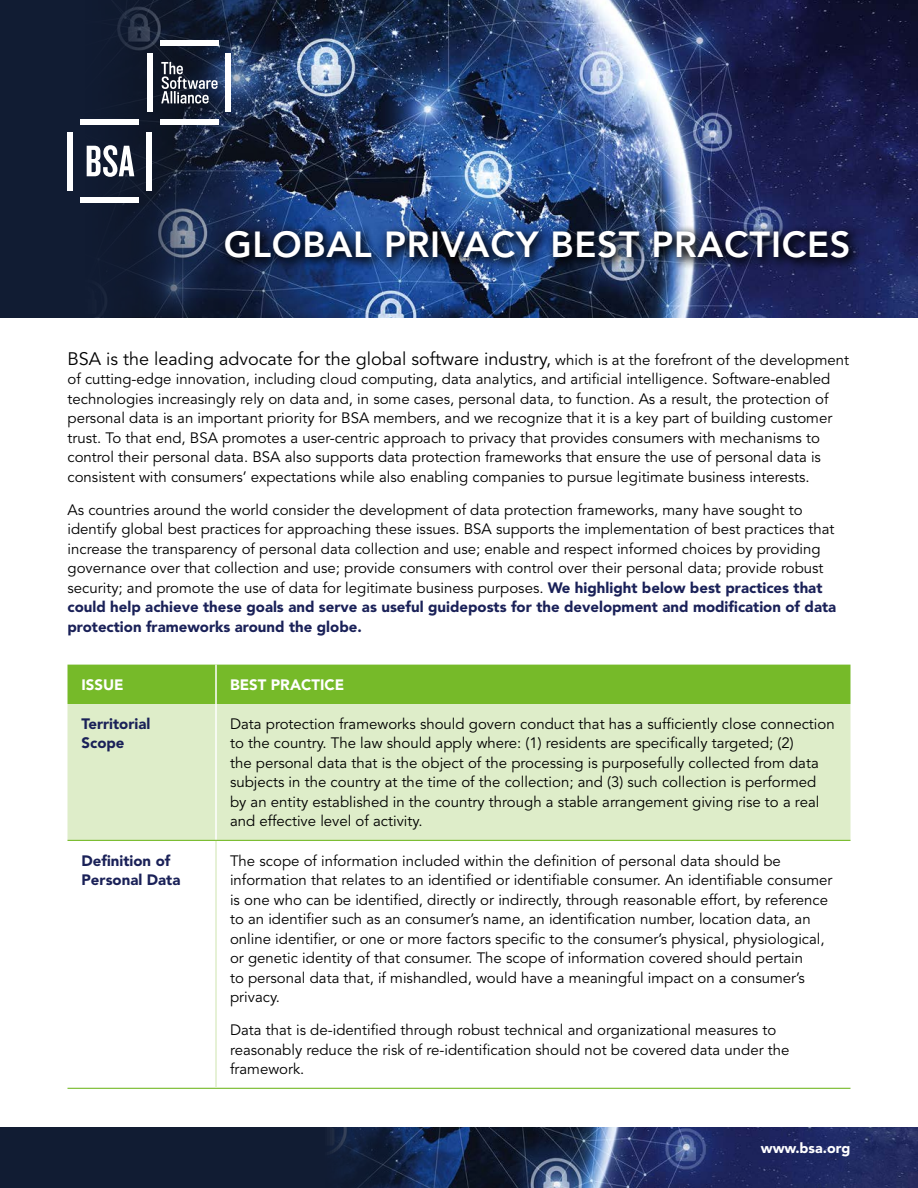
<style>
.page{position:relative;width:918px;height:1188px;background:#fff}
.page>*{position:absolute;margin:0;border:0;box-sizing:border-box;transform-origin:0 0}
.t1{font:800 36px "Avenir LT Std";letter-spacing:.02em;color:#fff}
.t2{font:18px "Avenir LT Std";color:#000}
.t3{font:15px/19.5px "Avenir LT Std";color:#000}
.t4{font:900 15px/19.5px "Avenir LT Std";color:#1a2158}
.t5{font:900 15px "Avenir LT Std";color:#fff}
.t6{font:900 14.25px "Avenir LT Std";color:#fff}
.s1{font-size:15px}
.s2{font-weight:900;color:#1a2158}
</style>
<div class="page">
<img style="left:297px;top:0;width:621px;height:317px">
<img style="left:497px;top:1127px;width:421px;height:61px">
<div style="left:68px;top:665px;width:782px;height:39px;background:#76ba29"></div>
<div style="left:68px;top:704px;width:782px;height:136px;background:#deedc9"></div>
<svg style="left:68px;top:1087px;width:782px;height:1px"></svg>
<hr style="left:215px;top:704px;width:2px;height:136px;background:#fff">
<hr style="left:68px;top:840px;width:148px;height:1px;background:#76ba29">
<hr style="left:216px;top:840px;width:634px;height:1px;background:#76ba29">
<hr style="left:68px;top:1088px;width:148px;height:1px;background:#76ba29">
<hr style="left:216px;top:1088px;width:634px;height:1px;background:#76ba29">
<hr style="left:215px;top:665px;width:2px;height:39px;background:#fff">
<hr style="left:215px;top:841px;width:2px;height:247px;background:#deedc9">
<svg style="left:0;top:0;width:297px;height:317px;background:#16223c"></svg>
<svg style="left:0;top:1127px;width:497px;height:61px;background:#111e39"></svg>
<div style="left:68px;top:132px;width:5px;height:59px;background:#fff"></div>
<div style="left:147px;top:132px;width:5px;height:59px;background:#fff"></div>
<svg style="left:87px;top:145px;width:47px;height:32px"></svg>
<div style="left:80px;top:198px;width:59px;height:5px;background:#fff"></div>
<div style="left:80px;top:119px;width:59px;height:5px;background:#fff"></div>
<div style="left:226px;top:53px;width:5px;height:59px;background:#fff"></div>
<div style="left:160px;top:119px;width:59px;height:6px;background:#fff"></div>
<div style="left:160px;top:40px;width:59px;height:6px;background:#fff"></div>
<div style="left:147px;top:53px;width:6px;height:59px;background:#fff"></div>
<svg style="left:161px;top:62px;width:57px;height:42px;background:#4c5464"></svg>
<img style="left:218px;top:224px;width:644px;height:47px">
<h1 class="t1" style="left:224px;top:223px;width:628px">GLOBAL PRIVACY BEST PRACTICES</h1>
<p class="t2" style="left:68px;top:348px;width:783px">BSA is the leading advocate for the global software industry, <span class="s1">which is at the forefront of the development</span></p>
<p class="t3" style="left:68px;top:370px;width:766px">of cutting-edge innovation, including cloud computing, data analytics, and artificial intelligence. Software-enabled technologies increasingly rely on data and, in some cases, personal data, to function. As a result, the protection of personal data is an important priority for BSA members, and we recognize that it is a key part of building customer trust. To that end, BSA promotes a user-centric approach to privacy that provides consumers with mechanisms to control their personal data. BSA also supports data protection frameworks that ensure the use of personal data is consistent with consumers’ expectations while also enabling companies to pursue legitimate business interests.</p>
<p class="t3" style="left:68px;top:500px;width:770px">As countries around the world consider the development of data protection frameworks, many have sought to identify global best practices for approaching these issues. BSA supports the implementation of best practices that increase the transparency of personal data collection and use; enable and respect informed choices by providing governance over that collection and use; provide consumers with control over their personal data; provide robust security; and promote the use of data for legitimate business purposes. <span class="s2">We highlight below best practices that could help achieve these goals and serve as useful guideposts for the development and modification of data protection frameworks around the globe.</span></p>
<p class="t5" style="left:82px;top:676px;width:44px">ISSUE</p>
<p class="t5" style="left:230px;top:676px;width:116px">BEST PRACTICE</p>
<p class="t4" style="left:82px;top:714px;width:70px">Territorial<br>Scope</p>
<p class="t3" style="left:230px;top:714px;width:606px">Data protection frameworks should govern conduct that has a sufficiently close connection to the country. The law should apply where: (1) residents are specifically targeted; (2)<br>the personal data that is the object of the processing is purposefully collected from data subjects in the country at the time of the collection; and (3) such collection is performed by an entity established in the country through a stable arrangement giving rise to a real and effective level of activity.</p>
<p class="t4" style="left:82px;top:851px;width:100px">Definition of<br>Personal Data</p>
<p class="t3" style="left:230px;top:851px;width:604px">The scope of information included within the definition of personal data should be information that relates to an identified or identifiable consumer. An identifiable consumer is one who can be identified, directly or indirectly, through reasonable effort, by reference to an identifier such as an consumer’s name, an identification number, location data, an online identifier, or one or more factors specific to the consumer’s physical, physiological, or genetic identity of that consumer. The scope of information covered should pertain<br>to personal data that, if mishandled, would have a meaningful impact on a consumer’s privacy.</p>
<p class="t3" style="left:230px;top:1021px;width:561px">Data that is de-identified through robust technical and organizational measures to reasonably reduce the risk of re-identification should not be covered data under the framework.</p>
<p class="t6" style="left:761px;top:1139px;width:91px">www.bsa.org</p>
</div>
